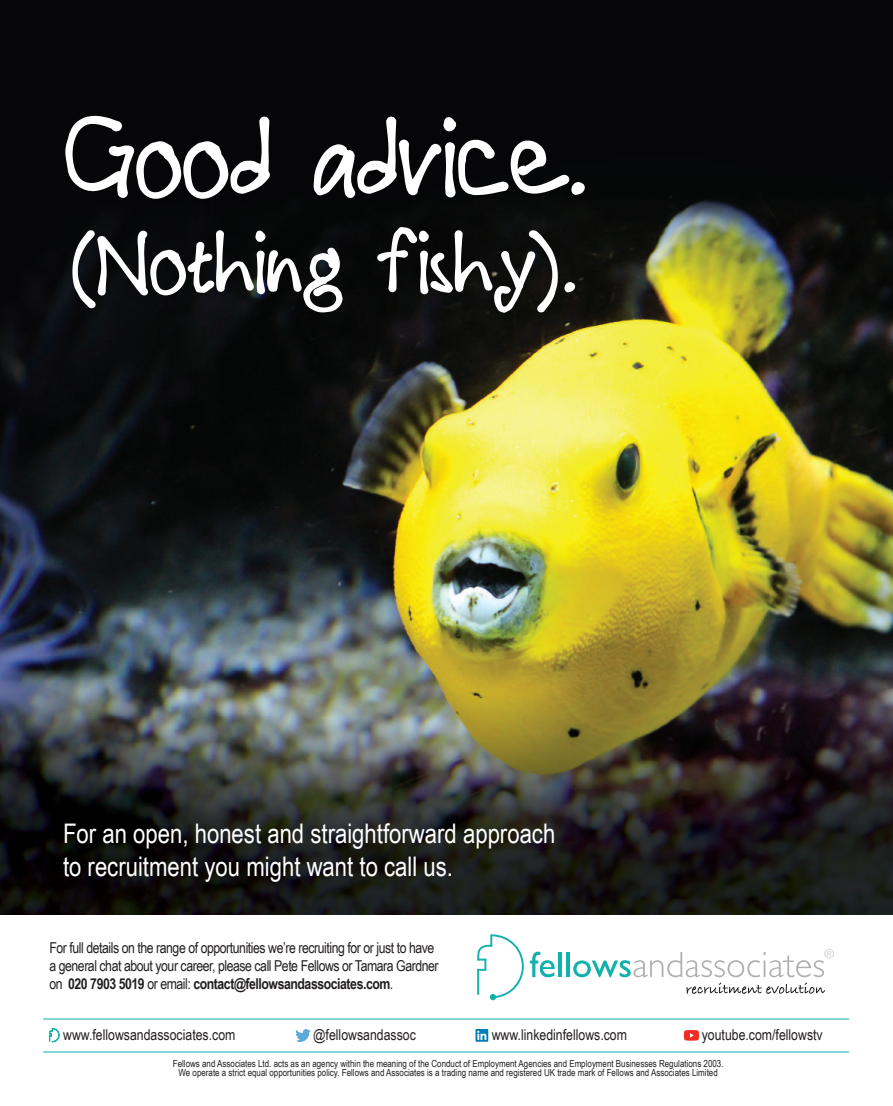
<style>
.page{position:relative;width:893px;height:1106px;background:#fff}
.page>*{position:absolute;margin:0;border:0;box-sizing:border-box;transform-origin:0 0}
.t1{font:27px/32.4px "Arial Narrow";color:#fff}
.t2{font:15px/18px "Arial Narrow";letter-spacing:-.03em;color:#231f20}
.t3{font:15px "Arial Narrow";color:#231f20}
.t4{font:9.75px/9px "Arial Narrow";color:#231f20;text-align:center}
.s1{font-weight:700}
</style>
<div class="page">
<img style="left:0;top:0;width:893px;height:914px">
<hr style="left:43px;top:1051px;width:806px;height:1px;background:#11b1ac">
<hr style="left:43px;top:1018px;width:806px;height:1px;background:#11b1ac">
<svg style="left:477px;top:934px;width:47px;height:66px"></svg>
<svg style="left:530px;top:951px;width:25px;height:26px"></svg>
<hr style="left:558px;top:952px;width:3px;height:25px;background:#11b1ac">
<hr style="left:566px;top:952px;width:3px;height:25px;background:#11b1ac">
<svg style="left:573px;top:949px;width:261px;height:45px"></svg>
<svg style="left:475px;top:1029px;width:13px;height:12px"></svg>
<svg style="left:477px;top:1030px;width:9px;height:9px"></svg>
<svg style="left:49px;top:1028px;width:10px;height:14px"></svg>
<img style="left:295px;top:1029px;width:16px;height:12px">
<svg style="left:684px;top:1030px;width:15px;height:10px"></svg>
<svg style="left:65px;top:116px;width:205px;height:83px"></svg>
<svg style="left:314px;top:117px;width:271px;height:81px"></svg>
<svg style="left:72px;top:230px;width:270px;height:82px"></svg>
<svg style="left:564px;top:282px;width:11px;height:10px"></svg>
<svg style="left:377px;top:227px;width:181px;height:86px"></svg>
<h1 class="t1" style="left:63px;top:816px;width:494px">For an open, honest and straightforward approach to recruitment you might want to call us.</h1>
<h2 class="t2" style="left:49px;top:937px;width:391px">For full details on the range of opportunities we’re recruiting for or just to have a general chat about your career, please call Pete Fellows or Tamara Gardner on <span class="s1">020 7903 5019</span> or email: <span class="s1">contact@fellowsandassociates.com</span>.</h2>
<h2 class="t3" style="left:63px;top:1023px;width:174px">www.fellowsandassociates.com</h2>
<h2 class="t3" style="left:313px;top:1023px;width:104px">@fellowsandassoc</h2>
<h2 class="t3" style="left:492px;top:1023px;width:137px">www.linkedinfellows.com</h2>
<h2 class="t3" style="left:702px;top:1023px;width:123px">youtube.com/fellowstv</h2>
<p class="t4" style="left:173px;top:1058px;width:552px">Fellows and Associates Ltd. acts as an agency within the meaning of the Conduct of Employment Agencies and Employment Businesses Regulations 2003.<br>We operate a strict equal opportunities policy. Fellows and Associates is a trading name and registered UK trade mark of Fellows and Associates Limited</p>
</div>
